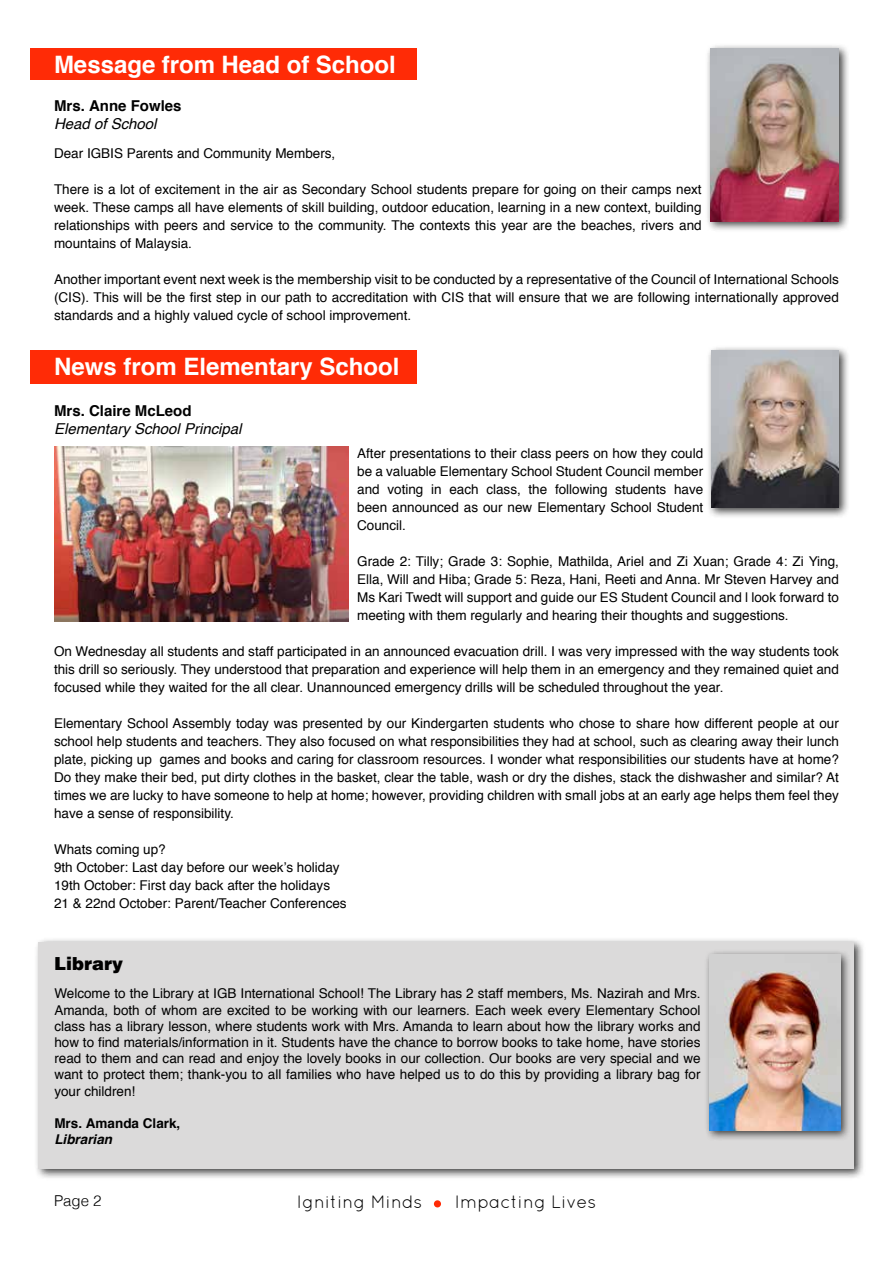
<style>
.page{position:relative;width:893px;height:1263px;background:#fff}
.page>*{position:absolute;margin:0;border:0;box-sizing:border-box;transform-origin:0 0}
.t1{font:700 24px "Helvetica";color:#fff}
.t2{font:18px "Quicksand";color:#000}
.t3{font:900 18px "Helvetica";color:#000}
.t4{font:italic 15px "Helvetica";color:#000}
.t5{font:700 15px "Helvetica";color:#000}
.t6{font:300 15px "Helvetica";color:#000}
.t7{font:13.5px/18px "Helvetica";color:#000;text-align:justify}
.t8{font:700 13.5px "Helvetica";color:#000}
.t9{font:italic 700 13.5px "Helvetica";color:#000}
</style>
<div class="page">
<div style="left:434px;top:1200px;width:7px;height:7px;background:#ff2b06;border-radius:50%"></div>
<div style="left:30px;top:49px;width:387px;height:31px;background:#ff2b06"></div>
<div style="left:705px;top:44px;width:145px;height:189px;background:#000;opacity:.75"></div>
<img style="left:710px;top:49px;width:129px;height:172px">
<div style="left:30px;top:350px;width:387px;height:34px;background:#ff2b06"></div>
<div style="left:707px;top:345px;width:143px;height:173px;background:#000;opacity:.75"></div>
<img style="left:712px;top:350px;width:127px;height:157px">
<div style="left:34px;top:937px;width:831px;height:243px;background:#000;opacity:.75"></div>
<div style="left:39px;top:942px;width:815px;height:227px;background:#dbdada"></div>
<div style="left:704px;top:949px;width:147px;height:192px;background:#000;opacity:.75"></div>
<img style="left:709px;top:955px;width:131px;height:175px">
<img style="left:54px;top:446px;width:295px;height:175px">
<h1 class="t1" style="left:54px;top:50px;width:343px">Message from Head of School</h1>
<p class="t5" style="left:54px;top:96px;width:129px">Mrs. Anne Fowles</p>
<p class="t4" style="left:54px;top:112px;width:104px">Head of School</p>
<p class="t7" style="left:54px;top:145px;width:283px">Dear IGBIS Parents and Community Members,</p>
<p class="t7" style="left:54px;top:181px;width:649px">There is a lot of excitement in the air as Secondary School students prepare for going on their camps next week. These camps all have elements of skill building, outdoor education, learning in a new context, building relationships with peers and service to the community. The contexts this year are the beaches, rivers and mountains of Malaysia.</p>
<p class="t7" style="left:54px;top:271px;width:786px">Another important event next week is the membership visit to be conducted by a representative of the Council of International Schools (CIS). This will be the first step in our path to accreditation with CIS that will ensure that we are following internationally approved standards and a highly valued cycle of school improvement.</p>
<h1 class="t1" style="left:54px;top:352px;width:347px">News from Elementary School</h1>
<p class="t5" style="left:54px;top:401px;width:139px">Mrs. Claire McLeod</p>
<p class="t4" style="left:54px;top:417px;width:189px">Elementary School Principal</p>
<p class="t7" style="left:357px;top:444px;width:348px">After presentations to their class peers on how they could be a valuable Elementary School Student Council member and voting in each class, the following students have been announced as our new Elementary School Student Council.</p>
<p class="t7" style="left:357px;top:552px;width:483px">Grade 2: Tilly; Grade 3: Sophie, Mathilda, Ariel and Zi Xuan; Grade 4: Zi Ying, Ella, Will and Hiba; Grade 5: Reza, Hani, Reeti and Anna. Mr Steven Harvey and Ms Kari Twedt will support and guide our ES Student Council and l look forward to meeting with them regularly and hearing their thoughts and suggestions.</p>
<p class="t7" style="left:54px;top:642px;width:786px">On Wednesday all students and staff participated in an announced evacuation drill. I was very impressed with the way students took this drill so seriously. They understood that preparation and experience will help them in an emergency and they remained quiet and focused while they waited for the all clear. Unannounced emergency drills will be scheduled throughout the year.</p>
<p class="t7" style="left:54px;top:714px;width:786px">Elementary School Assembly today was presented by our Kindergarten students who chose to share how different people at our school help students and teachers. They also focused on what responsibilities they had at school, such as clearing away their lunch plate, picking up games and books and caring for classroom resources. I wonder what responsibilities our students have at home?<br>Do they make their bed, put dirty clothes in the basket, clear the table, wash or dry the dishes, stack the dishwasher and similar? At times we are lucky to have someone to help at home; however, providing children with small jobs at an early age helps them feel they have a sense of responsibility.</p>
<p class="t7" style="left:54px;top:840px;width:294px;text-align:left">Whats coming up?<br>9th October: Last day before our week’s holiday 19th October: First day back after the holidays 21 &amp; 22nd October: Parent/Teacher Conferences</p>
<h2 class="t3" style="left:54px;top:952px;width:71px">Library</h2>
<p class="t7" style="left:54px;top:986px;width:648px;line-height:16.2px">Welcome to the Library at IGB International School! The Library has 2 staff members, Ms. Nazirah and Mrs.<br>Amanda, both of whom are excited to be working with our learners. Each week every Elementary School class has a library lesson, where students work with Mrs. Amanda to learn about how the library works and how to find materials/information in it. Students have the chance to borrow books to take home, have stories read to them and can read and enjoy the lovely books in our collection. Our books are very special and we want to protect them; thank-you to all families who have helped us to do this by providing a library bag for your children!</p>
<p class="t8" style="left:54px;top:1115px;width:128px">Mrs. Amanda Clark,</p>
<p class="t9" style="left:54px;top:1128px;width:59px">Librarian</p>
<p class="t6" style="left:54px;top:1188px;width:49px">Page 2</p>
<h2 class="t2" style="left:297px;top:1191px;width:127px">Igniting Minds</h2>
<h2 class="t2" style="left:455px;top:1191px;width:143px">Impacting Lives</h2>
</div>
